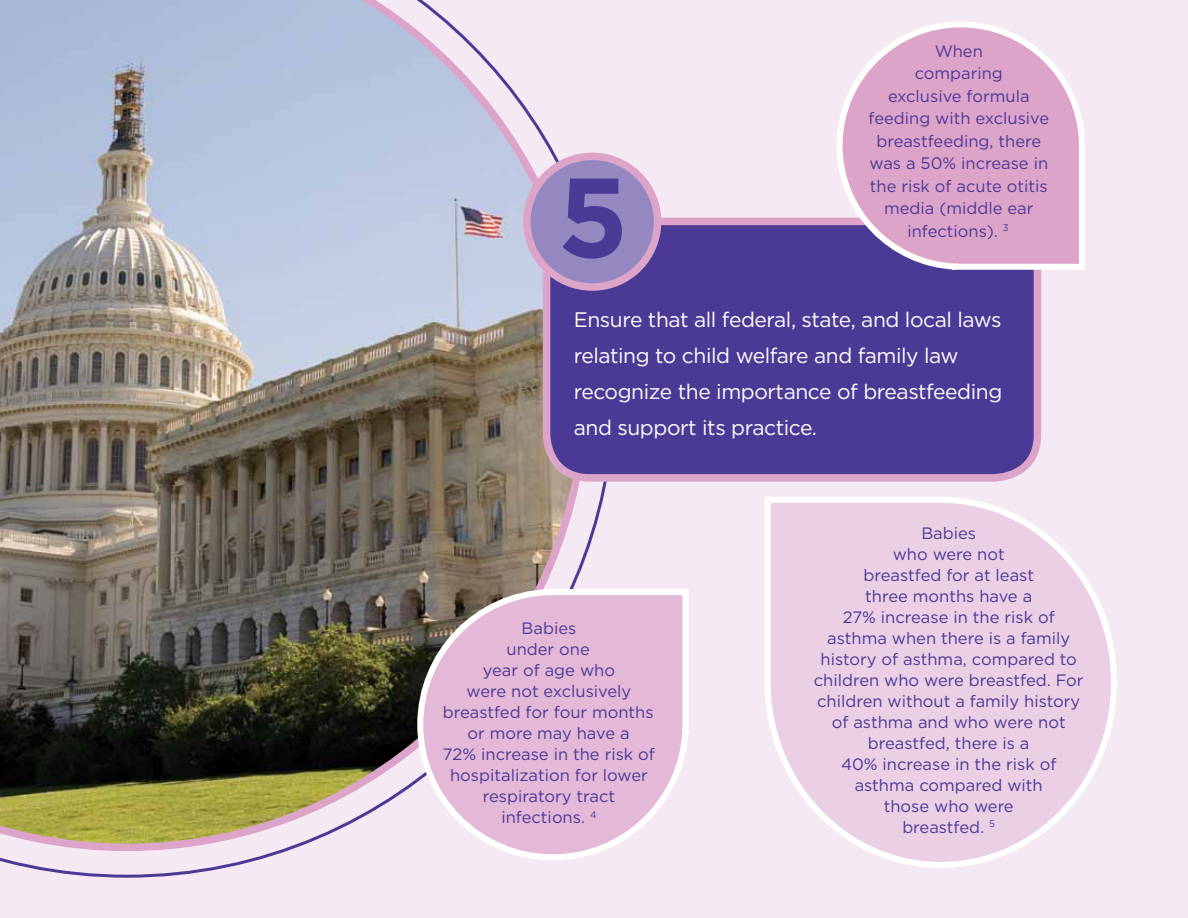
<style>
.page{position:relative;width:1188px;height:918px;background:#f5eaf3}
.page>*{position:absolute;margin:0;border:0;box-sizing:border-box;transform-origin:0 0}
.t1{font:700 112.5px "Gotham";color:#4b3996}
.t2{font:21px/36px "Gotham";letter-spacing:-.02em;color:#fff}
.t3{font:16.5px/21px "Gotham";color:#4b3996;text-align:center}
</style>
<div class="page">
<img style="left:0;top:0;width:589px;height:851px">
<div style="left:547px;top:221px;width:490px;height:257px;background:#4b3996;border-radius:43px"></div>
<div style="left:543px;top:218px;width:498px;height:264px;border:8px solid #dda4ca;border-radius:43px"></div>
<div style="left:527px;top:156px;width:131px;height:131px;background:#9588c1;border-radius:50%"></div>
<div style="left:523px;top:153px;width:138px;height:138px;border:8px solid #dda4ca;border-radius:50%"></div>
<svg style="left:834px;top:21px;width:251px;height:252px"></svg>
<svg style="left:414px;top:586px;width:275px;height:274px;background:#dfbcd3"></svg>
<svg style="left:765px;top:497px;width:352px;height:371px"></svg>
<h1 class="t1" style="left:558px;top:143px;width:72px">5</h1>
<p class="t3" style="left:868px;top:39px;width:182px;line-height:22.5px">When<br>comparing<br>exclusive formula feeding with exclusive breastfeeding, there was a 50% increase in the risk of acute otitis media (middle ear infections). <sup>3</sup></p>
<p class="t2" style="left:574px;top:301px;width:430px">Ensure that all federal, state, and local laws relating to child welfare and family law recognize the importance of breastfeeding and support its practice.</p>
<p class="t3" style="left:443px;top:618px;width:214px">Babies<br>under one<br>year of age who<br>were not exclusively breastfed for four months or more may have a<br>72% increase in the risk of hospitalization for lower respiratory tract infections. <sup>4</sup></p>
<p class="t3" style="left:814px;top:522px;width:271px">Babies<br>who were not<br>breastfed for at least<br>three months have a<br>27% increase in the risk of asthma when there is a family history of asthma, compared to children who were breastfed. For children without a family history of asthma and who were not breastfed, there is a<br>40% increase in the risk of asthma compared with<br>those who were<br>breastfed. <sup>5</sup></p>
</div>
